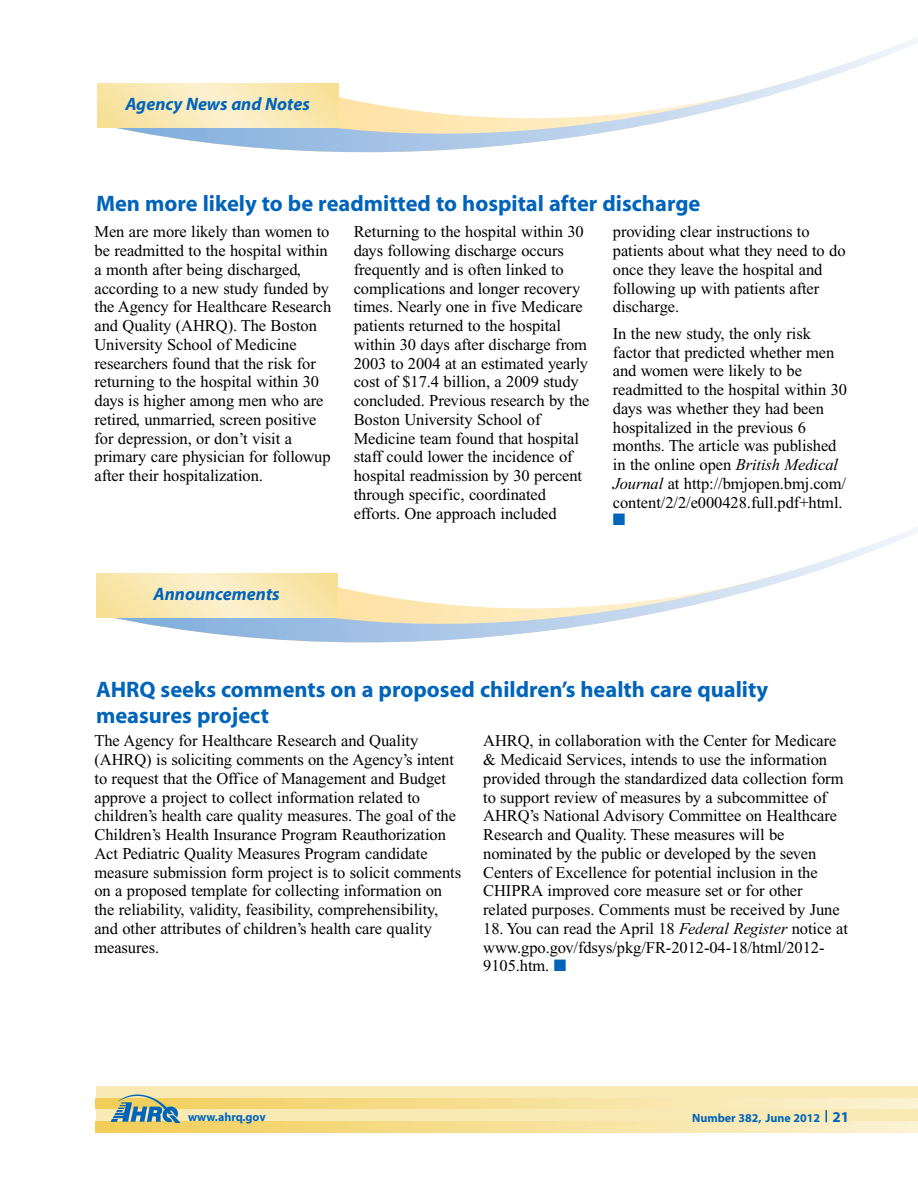
<style>
.page{position:relative;width:918px;height:1188px;background:#fff}
.page>*{position:absolute;margin:0;border:0;box-sizing:border-box;transform-origin:0 0}
.t1{font:700 22.5px/25.5px "Myriad";color:#0064ba}
.t2{font:italic 700 18px "Myriad";color:#0064ba}
.t3{font:16.5px/18.8px "Times New Roman";letter-spacing:-.005em;color:#000}
.t4{font:16.5px "Zapf Dingbats";color:#0064ba}
.t5{font:700 12px "Myriad";color:#0064ba}
.s1{font-style:italic}
.s2{color:#0064ba}
.s3{font-size:15px}
</style>
<div class="page">
<svg style="left:98px;top:527px;width:820px;height:116px"></svg>
<svg style="left:96px;top:573px;width:241px;height:44px;background:#f9e9b4"></svg>
<div style="left:96px;top:1087px;width:822px;height:45px;background:#f9e9b4"></div>
<svg style="left:96px;top:1099px;width:822px;height:10px"></svg>
<svg style="left:96px;top:1122px;width:822px;height:10px"></svg>
<svg style="left:826px;top:1110px;width:1px;height:12px"></svg>
<img style="left:108px;top:1094px;width:75px;height:30px">
<svg style="left:99px;top:37px;width:819px;height:116px"></svg>
<svg style="left:97px;top:83px;width:241px;height:44px;background:#f9e9b4"></svg>
<p class="t2" style="left:125px;top:97px;width:186px">Agency News and Notes</p>
<h1 class="t1" style="left:96px;top:192px;width:606px">Men more likely to be readmitted to hospital after discharge</h1>
<p class="t3" style="left:94px;top:224px;width:238px">Men are more likely than women to be readmitted to the hospital within a month after being discharged, according to a new study funded by the Agency for Healthcare Research and Quality (AHRQ). The Boston University School of Medicine researchers found that the risk for returning to the hospital within 30 days is higher among men who are retired, unmarried, screen positive for depression, or don’t visit a primary care physician for followup after their hospitalization.</p>
<p class="t3" style="left:354px;top:224px;width:237px">Returning to the hospital within 30 days following discharge occurs frequently and is often linked to complications and longer recovery times. Nearly one in five Medicare patients returned to the hospital within 30 days after discharge from 2003 to 2004 at an estimated yearly cost of $17.4 billion, a 2009 study concluded. Previous research by the Boston University School of Medicine team found that hospital staff could lower the incidence of hospital readmission by 30 percent through specific, coordinated efforts. One approach included</p>
<p class="t3" style="left:613px;top:224px;width:234px">providing clear instructions to patients about what they need to do once they leave the hospital and following up with patients after discharge.</p>
<p class="t3" style="left:613px;top:325px;width:236px">In the new study, the only risk factor that predicted whether men and women were likely to be readmitted to the hospital within 30 days was whether they had been hospitalized in the previous 6 months. The article was published in the online open <span class="s1">British Medical Journal</span> at http://bmjopen.bmj.com/ content/2/2/e000428.full.pdf+html.</p>
<p class="t4" style="left:613px;top:510px;width:14px">■</p>
<p class="t2" style="left:154px;top:587px;width:128px">Announcements</p>
<h1 class="t1" style="left:96px;top:679px;width:674px">AHRQ seeks comments on a proposed children’s health care quality measures project</h1>
<p class="t3" style="left:94px;top:733px;width:368px">The Agency for Healthcare Research and Quality (AHRQ) is soliciting comments on the Agency’s intent to request that the Office of Management and Budget approve a project to collect information related to children’s health care quality measures. The goal of the Children’s Health Insurance Program Reauthorization Act Pediatric Quality Measures Program candidate measure submission form project is to solicit comments on a proposed template for collecting information on the reliability, validity, feasibility, comprehensibility, and other attributes of children’s health care quality measures.</p>
<p class="t3" style="left:483px;top:733px;width:362px">AHRQ, in collaboration with the Center for Medicare &amp; Medicaid Services, intends to use the information provided through the standardized data collection form to support review of measures by a subcommittee of AHRQ’s National Advisory Committee on Healthcare Research and Quality. These measures will be nominated by the public or developed by the seven Centers of Excellence for potential inclusion in the CHIPRA improved core measure set or for other related purposes. Comments must be received by June</p>
<p class="t3" style="left:483px;top:921px;width:366px">18. You can read the April 18 <span class="s1">Federal Register</span> notice at www.gpo.gov/fdsys/pkg/FR-2012-04-18/html/2012-<br>9105.htm. <span class="s2">■</span></p>
<p class="t5" style="left:188px;top:1113px;width:79px">www.ahrq.gov</p>
<p class="t5" style="left:692px;top:1114px;width:158px">Number 382, June 2012 <span class="s3">21</span></p>
</div>
